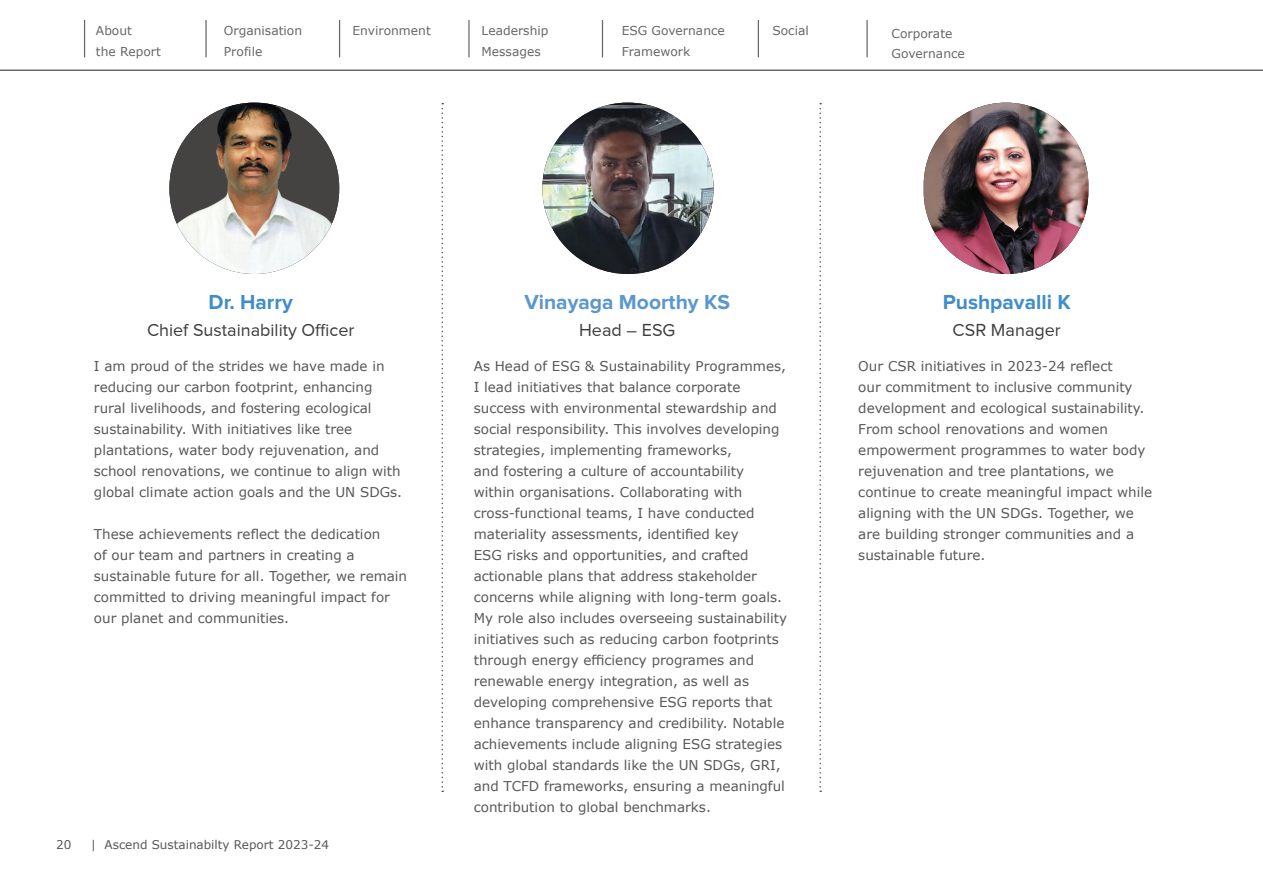
<style>
.page{position:relative;width:1263px;height:893px;background:#fff}
.page>*{position:absolute;margin:0;border:0;box-sizing:border-box;transform-origin:0 0}
.t1{font:700 21px "Proxima Nova";color:#418dcb}
.t2{font:700 21px "Proxima Nova";color:#5b96cf}
.t3{font:18px "Proxima Nova";color:#3e3e3f}
.t4{font:13.5px/21px "Verdana";color:#57585a}
.t5{font:12.3px/20.4px "Verdana";color:#231f20}
.t6{font:12px "Verdana";color:#57585a}
</style>
<div class="page">
<hr style="left:205px;top:20px;width:2px;height:37px;background:#231f20">
<hr style="left:84px;top:20px;width:1px;height:37px;background:#231f20">
<hr style="left:339px;top:20px;width:1px;height:37px;background:#231f20">
<hr style="left:468px;top:20px;width:2px;height:37px;background:#231f20">
<hr style="left:602px;top:20px;width:1px;height:37px;background:#231f20">
<hr style="left:758px;top:20px;width:1px;height:37px;background:#231f20">
<hr style="left:866px;top:20px;width:2px;height:37px;background:#231f20">
<hr style="left:0;top:70px;width:1263px;height:1px;background:#231f20">
<img style="left:169px;top:103px;width:170px;height:171px;border-radius:85px">
<img style="left:924px;top:103px;width:164px;height:171px;border-radius:82px">
<img style="left:542px;top:103px;width:172px;height:171px;border-radius:86px">
<svg style="left:441px;top:103px;width:2px;height:689px"></svg>
<svg style="left:819px;top:103px;width:2px;height:689px"></svg>
<p class="t5" style="left:96px;top:20px;width:66px">About<br>the Report</p>
<p class="t5" style="left:224px;top:21px;width:80px">Organisation<br>Profile</p>
<p class="t5" style="left:622px;top:20px;width:105px">ESG Governance<br>Framework</p>
<p class="t5" style="left:352px;top:20px;width:80px">Environment</p>
<p class="t5" style="left:482px;top:20px;width:68px">Leadership</p>
<p class="t5" style="left:772px;top:21px;width:38px">Social</p>
<p class="t5" style="left:482px;top:41px;width:61px">Messages</p>
<p class="t5" style="left:892px;top:23px;width:75px">Corporate<br>Governance</p>
<h1 class="t1" style="left:209px;top:292px;width:86px">Dr. Harry</h1>
<h2 class="t3" style="left:147px;top:320px;width:209px">Chief Sustainability Officer</h2>
<h1 class="t2" style="left:524px;top:292px;width:207px">Vinayaga Moorthy KS</h1>
<h2 class="t3" style="left:579px;top:320px;width:98px">Head – ESG</h2>
<h1 class="t1" style="left:943px;top:292px;width:129px">Pushpavalli K</h1>
<h2 class="t3" style="left:953px;top:320px;width:110px">CSR Manager</h2>
<p class="t4" style="left:94px;top:356px;width:310px">I am proud of the strides we have made in reducing our carbon footprint, enhancing rural livelihoods, and fostering ecological sustainability. With initiatives like tree plantations, water body rejuvenation, and school renovations, we continue to align with global climate action goals and the UN SDGs.</p>
<p class="t4" style="left:94px;top:524px;width:315px">These achievements reflect the dedication<br>of our team and partners in creating a sustainable future for all. Together, we remain committed to driving meaningful impact for our planet and communities.</p>
<p class="t6" style="left:56px;top:836px;width:17px">20</p>
<p class="t6" style="left:91px;top:836px;width:240px">| Ascend Sustainabilty Report 2023-24</p>
<p class="t4" style="left:474px;top:356px;width:315px">As Head of ESG &amp; Sustainability Programmes, I lead initiatives that balance corporate success with environmental stewardship and social responsibility. This involves developing strategies, implementing frameworks,<br>and fostering a culture of accountability within organisations. Collaborating with cross-functional teams, I have conducted materiality assessments, identified key<br>ESG risks and opportunities, and crafted actionable plans that address stakeholder concerns while aligning with long-term goals.<br>My role also includes overseeing sustainability initiatives such as reducing carbon footprints through energy efficiency programes and renewable energy integration, as well as developing comprehensive ESG reports that enhance transparency and credibility. Notable achievements include aligning ESG strategies with global standards like the UN SDGs, GRI, and TCFD frameworks, ensuring a meaningful contribution to global benchmarks.</p>
<p class="t4" style="left:858px;top:356px;width:295px">Our CSR initiatives in 2023-24 reflect<br>our commitment to inclusive community development and ecological sustainability.<br>From school renovations and women empowerment programmes to water body rejuvenation and tree plantations, we continue to create meaningful impact while aligning with the UN SDGs. Together, we are building stronger communities and a sustainable future.</p>
</div>
